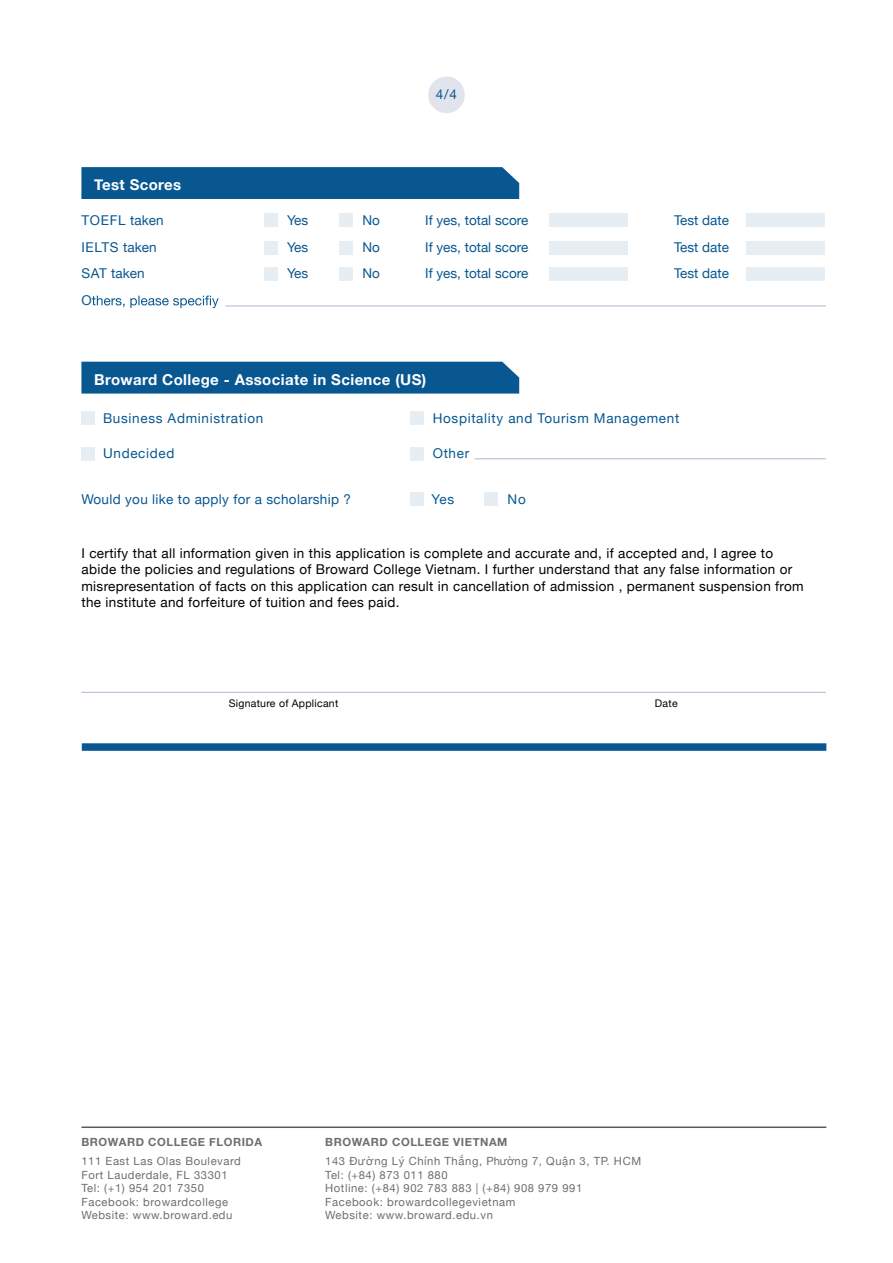
<style>
.page{position:relative;width:893px;height:1263px;background:#fff}
.page>*{position:absolute;margin:0;border:0;box-sizing:border-box;transform-origin:0 0}
.t1{font:700 15px "Helvetica Neue";letter-spacing:.025em;color:#fff}
.t2{font:13.5px/16.2px "Helvetica Neue";letter-spacing:.025em;color:#000}
.t3{font:13.5px/26.8px "Helvetica Neue";letter-spacing:.025em;color:#085791;text-align:justify}
.t4{font:13.5px "Helvetica Neue";letter-spacing:.05em;color:#085791}
.t5{font:13.5px/26.8px "Helvetica Neue";letter-spacing:.005em;color:#085791}
.t6{font:11.25px/13.5px "Helvetica Neue";letter-spacing:.05em;color:#6d6e71}
.t7{font:700 11.25px "Helvetica Neue";letter-spacing:.05em;color:#6d6e71}
.t8{font:10.5px "Helvetica Neue";letter-spacing:.025em;color:#000}
</style>
<div class="page">
<hr style="left:81px;top:1126px;width:745px;height:2px;background:#58595b">
<hr style="left:81px;top:692px;width:745px;height:1px;background:#b0b8d2">
<div style="left:82px;top:743px;width:744px;height:8px;background:#085791"></div>
<div style="left:81px;top:362px;width:438px;height:32px;background:#085791"></div>
<div style="left:81px;top:411px;width:14px;height:13px;background:#e6eef4"></div>
<div style="left:410px;top:411px;width:13px;height:13px;background:#e6eef4"></div>
<div style="left:81px;top:448px;width:14px;height:13px;background:#e6eef4"></div>
<div style="left:410px;top:448px;width:13px;height:13px;background:#e6eef4"></div>
<div style="left:410px;top:492px;width:13px;height:13px;background:#e6eef4"></div>
<div style="left:485px;top:492px;width:13px;height:13px;background:#e6eef4"></div>
<hr style="left:475px;top:458px;width:351px;height:1px;background:#b0b8d2">
<svg style="left:92px;top:296px;width:127px;height:12px"></svg>
<div style="left:81px;top:167px;width:438px;height:32px;background:#085791"></div>
<hr style="left:225px;top:306px;width:601px;height:1px;background:#b0b8d2">
<div style="left:549px;top:213px;width:79px;height:14px;background:#e6eef4"></div>
<div style="left:746px;top:213px;width:79px;height:14px;background:#e6eef4"></div>
<div style="left:264px;top:241px;width:14px;height:13px;background:#e6eef4"></div>
<div style="left:264px;top:213px;width:14px;height:14px;background:#e6eef4"></div>
<div style="left:339px;top:241px;width:14px;height:13px;background:#e6eef4"></div>
<div style="left:339px;top:213px;width:14px;height:14px;background:#e6eef4"></div>
<div style="left:549px;top:241px;width:79px;height:13px;background:#e6eef4"></div>
<div style="left:746px;top:241px;width:79px;height:13px;background:#e6eef4"></div>
<div style="left:264px;top:268px;width:14px;height:13px;background:#e6eef4"></div>
<div style="left:339px;top:268px;width:14px;height:13px;background:#e6eef4"></div>
<div style="left:549px;top:268px;width:79px;height:13px;background:#e6eef4"></div>
<div style="left:746px;top:268px;width:79px;height:13px;background:#e6eef4"></div>
<div style="left:428px;top:77px;width:37px;height:36px;background:#e1e3ed;border-radius:50%"></div>
<p class="t1" style="left:94px;top:173px;width:89px">Test Scores</p>
<p class="t3" style="left:436px;top:81px;width:23px">4/4</p>
<p class="t5" style="left:81px;top:207px;width:84px">TOEFL taken<br>IELTS taken<br>SAT taken<br>O</p>
<p class="t3" style="left:425px;top:207px;width:105px">If yes, total score If yes, total score If yes, total score</p>
<p class="t3" style="left:287px;top:207px;width:23px">Yes Yes Yes</p>
<p class="t3" style="left:362px;top:207px;width:19px">No No No</p>
<p class="t3" style="left:674px;top:207px;width:57px">Test date Test date Test date</p>
<p class="t1" style="left:94px;top:368px;width:334px">Broward College - Associate in Science (US)</p>
<p class="t4" style="left:103px;top:409px;width:162px">Business Administration</p>
<p class="t4" style="left:103px;top:444px;width:73px">Undecided</p>
<p class="t3" style="left:81px;top:486px;width:271px">Would you like to apply for a scholarship ?</p>
<p class="t4" style="left:433px;top:409px;width:248px">Hospitality and Tourism Management</p>
<p class="t3" style="left:433px;top:441px;width:38px">Other</p>
<p class="t3" style="left:431px;top:486px;width:24px">Yes</p>
<p class="t3" style="left:508px;top:486px;width:20px">No</p>
<p class="t2" style="left:81px;top:546px;width:724px">I certify that all information given in this application is complete and accurate and, if accepted and, I agree to abide the policies and regulations of Broward College Vietnam. I further understand that any false information or misrepresentation of facts on this application can result in cancellation of admission , permanent suspension from the institute and forfeiture of tuition and fees paid.</p>
<p class="t8" style="left:229px;top:696px;width:111px">Signature of Applicant</p>
<p class="t8" style="left:655px;top:695px;width:24px">Date</p>
<p class="t7" style="left:81px;top:1133px;width:182px">BROWARD COLLEGE FLORIDA</p>
<p class="t6" style="left:81px;top:1155px;width:161px">111 East Las Olas Boulevard<br>Fort Lauderdale, FL 33301<br>Tel: (+1) 954 201 7350<br>Facebook: browardcollege<br>Website: www.broward.edu</p>
<p class="t7" style="left:325px;top:1133px;width:184px">BROWARD COLLEGE VIETNAM</p>
<p class="t6" style="left:325px;top:1155px;width:317px">143 Đường Lý Chính Thắng, Phường 7, Quận 3, TP. HCM Tel: (+84) 873 011 880<br>Hotline: (+84) 902 783 883 | (+84) 908 979 991<br>Facebook: browardcollegevietnam<br>Website: www.broward.edu.vn</p>
</div>
